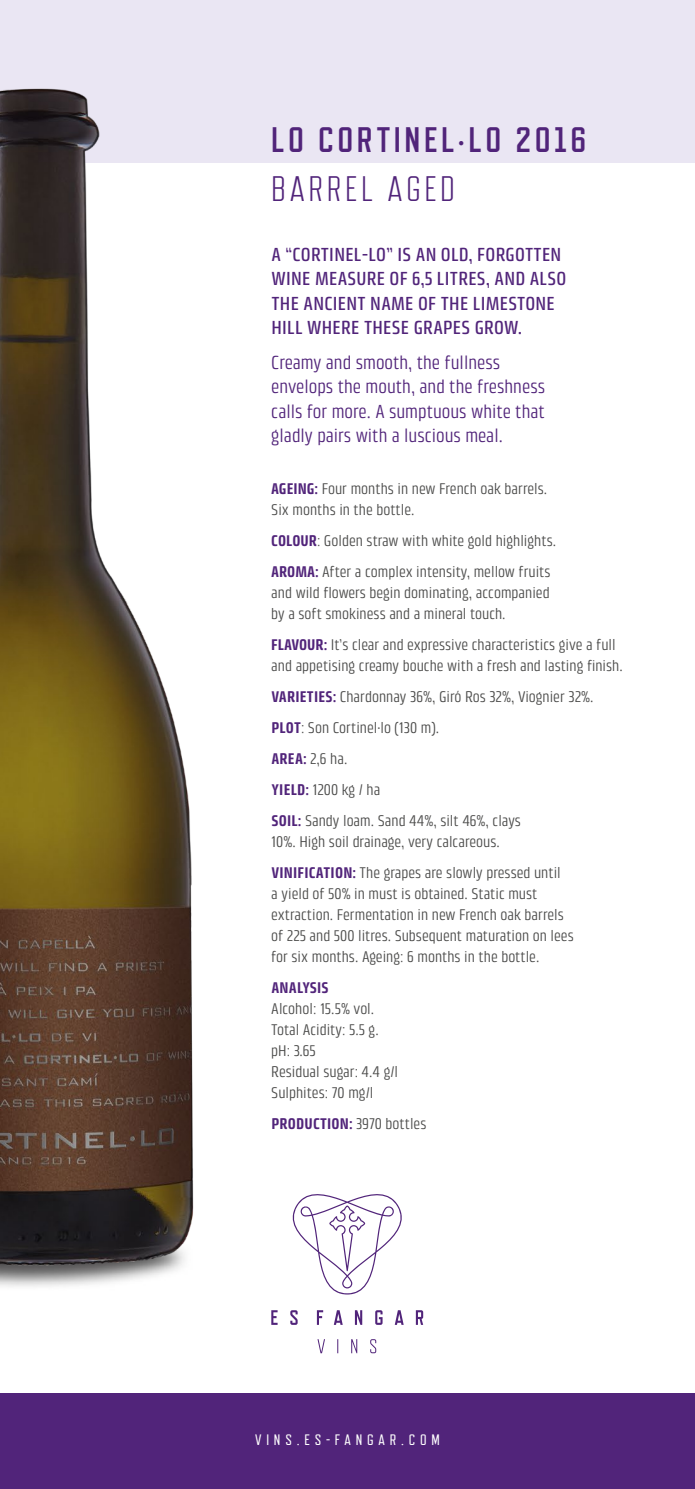
<style>
.page{position:relative;width:695px;height:1489px;background:#fff}
.page>*{position:absolute;margin:0;border:0;box-sizing:border-box;transform-origin:0 0}
.t1{font:700 35.35px "Refrigerator Deluxe";letter-spacing:.1em;color:#51247a}
.t2{font:300 35.35px "Refrigerator Deluxe";letter-spacing:.1em;color:#51247a}
.t3{font:condensed 19.25px/24.5px "Klint LT Pro";color:#51247a}
.t4{font:500 condensed 19.25px/24.5px "Klint LT Pro";letter-spacing:.015em;color:#51247a}
.t5{font:condensed 15.75px/21px "Klint LT Pro";color:#4a4a49}
.t6{font:700 condensed 15.75px "Klint LT Pro";letter-spacing:.015em;color:#51247a}
.t7{font:15.05px "Refrigerator Deluxe";letter-spacing:.32em;color:#fff}
.s1{font-weight:700;color:#51247a}
.s2{font-weight:400;color:#4a4a49}
</style>
<div class="page">
<div style="left:0;top:0;width:694px;height:163px;background:#eae6f3"></div>
<img style="left:0;top:88px;width:319px;height:1237px">
<div style="left:0;top:1393px;width:694px;height:95px;background:#51247a"></div>
<svg style="left:287px;top:1190px;width:115px;height:104px"></svg>
<svg style="left:317px;top:1339px;width:59px;height:14px"></svg>
<svg style="left:271px;top:1310px;width:152px;height:14px"></svg>
<h1 class="t1" style="left:271px;top:119px;width:316px">LO CORTINEL·LO 2016</h1>
<h1 class="t2" style="left:271px;top:168px;width:185px">BARREL AGED</h1>
<p class="t4" style="left:271px;top:242px;width:296px">A “CORTINEL-LO” IS AN OLD, FORGOTTEN WINE MEASURE OF 6,5 LITRES, AND ALSO THE ANCIENT NAME OF THE LIMESTONE HILL WHERE THESE GRAPES GROW.</p>
<p class="t3" style="left:271px;top:350px;width:275px">Creamy and smooth, the fullness envelops the mouth, and the freshness calls for more. A sumptuous white that gladly pairs with a luscious meal.</p>
<p class="t5" style="left:271px;top:478px;width:277px"><span class="s1">AGEING:</span> Four months in new French oak barrels.<br>Six months in the bottle.</p>
<p class="t5" style="left:271px;top:525px;width:286px;line-height:31px"><span class="s1">COLOUR</span>: Golden straw with white gold highlights.<br><span class="s1">AROMA:</span> After a complex intensity, mellow fruits</p>
<p class="t5" style="left:271px;top:582px;width:280px">and wild flowers begin dominating, accompanied by a soft smokiness and a mineral touch.</p>
<p class="t5" style="left:271px;top:634px;width:353px"><span class="s1">FLAVOUR:</span> It’s clear and expressive characteristics give a full and appetising creamy bouche with a fresh and lasting finish.</p>
<p class="t5" style="left:271px;top:681px;width:323px;line-height:31px"><span class="s1">VARIETIES:</span> Chardonnay 36%, Giró Ros 32%, Viognier 32%.<br><span class="s1">PLOT</span>: Son Cortinel·lo (130 m).<br><span class="s1">AREA:</span> 2,6 ha.<br><span class="s1">YIELD:</span> 1200 kg / ha<br><span class="s1">SOIL:</span> Sandy loam. Sand 44%, silt 46%, clays</p>
<p class="t5" style="left:271px;top:825px;width:291px;line-height:31px">10%. High soil drainage, very calcareous.<br><span class="s1">VINIFICATION:</span> The grapes are slowly pressed until</p>
<p class="t5" style="left:271px;top:882px;width:304px">a yield of 50% in must is obtained. Static must extraction. Fermentation in new French oak barrels of 225 and 500 litres. Subsequent maturation on lees for six months. Ageing: 6 months in the bottle.</p>
<p class="t6" style="left:271px;top:978px;width:59px">ANALYSIS</p>
<p class="t5" style="left:271px;top:997px;width:128px">Alcohol: 15.5% vol.<br>Total Acidity: 5.5 g. pH: 3.65<br>Residual sugar: 4.4 g/l<br>Sulphites: 70 mg/l</p>
<p class="t6" style="left:271px;top:1114px;width:156px">PRODUCTION: <span class="s2">3970 bottles</span></p>
<p class="t7" style="left:255px;top:1430px;width:186px">VINS.ES-FANGAR.COM</p>
</div>
